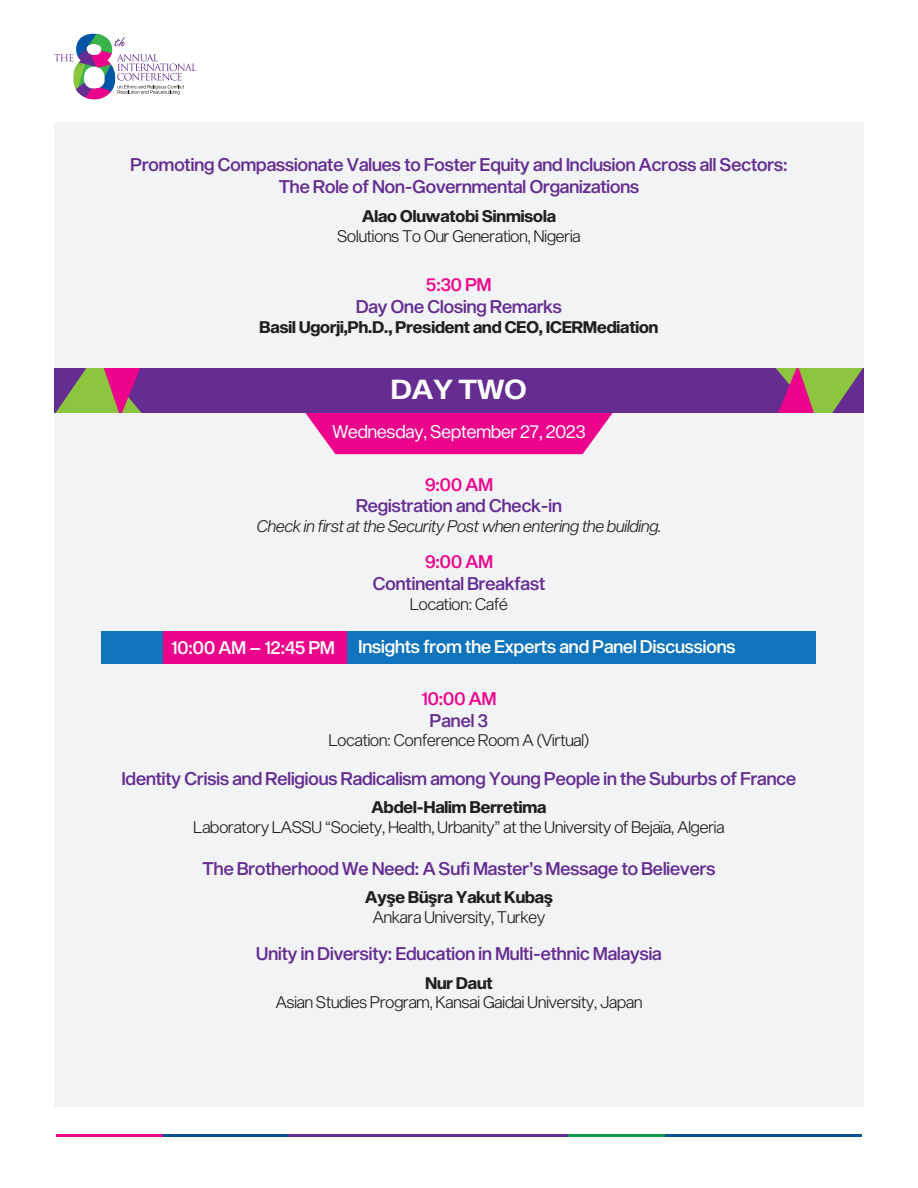
<style>
.page{position:relative;width:918px;height:1188px;background:#fff}
.page>*{position:absolute;margin:0;border:0;box-sizing:border-box;transform-origin:0 0}
.t1{font:27px "Sequel Sans Semi Bold Disp";color:#fff;scale:1.09 1}
.t2{font:18px/21.6px "Sequel Sans Medium Disp";color:#652d91;text-align:center}
.t3{font:18px "Sequel Sans Medium Disp";color:#fff}
.t4{font:18px "Sequel Sans Book Disp";color:#fff}
.t5{font:18px "Sequel Sans Medium Disp";color:#ed028c}
.t6{font:16.5px "Sequel Sans Light Disp";color:#231f20}
.t7{font:16.5px "Sequel Sans Bold Disp";color:#231f20}
.t8{font:16.5px "Sequel Sans Light Obl Disp";color:#231f20}
</style>
<div class="page">
<div style="left:54px;top:122px;width:810px;height:985px;background:#f2f3f4"></div>
<hr style="left:57px;top:1134px;width:106px;height:2px;background:#ec068c">
<hr style="left:288px;top:1134px;width:281px;height:2px;background:#652f90">
<hr style="left:569px;top:1134px;width:96px;height:2px;background:#10994a">
<hr style="left:665px;top:1134px;width:196px;height:2px;background:#075393">
<hr style="left:163px;top:1134px;width:125px;height:2px;background:#075393">
<svg style="left:54px;top:34px;width:142px;height:65px"></svg>
<svg style="left:305px;top:413px;width:308px;height:41px;background:#ed1a96"></svg>
<div style="left:54px;top:369px;width:810px;height:44px;background:#652d91"></div>
<svg style="left:776px;top:369px;width:86px;height:44px"></svg>
<div style="left:102px;top:632px;width:714px;height:32px;background:#1074bc"></div>
<div style="left:163px;top:632px;width:184px;height:32px;background:#ed028c"></div>
<svg style="left:55px;top:369px;width:87px;height:44px"></svg>
<p class="t2" style="left:131px;top:155px;width:658px">Promoting Compassionate Values to Foster Equity and Inclusion Across all Sectors:<br>The Role of Non-Governmental Organizations</p>
<p class="t7" style="left:362px;top:204px;width:195px">Alao Oluwatobi Sinmisola</p>
<p class="t6" style="left:338px;top:224px;width:244px">Solutions To Our Generation, Nigeria</p>
<p class="t5" style="left:426px;top:272px;width:67px">5:30 PM</p>
<p class="t2" style="left:356px;top:297px;width:207px">Day One Closing Remarks</p>
<p class="t7" style="left:260px;top:315px;width:400px">Basil Ugorji,Ph.D., President and CEO, ICERMediation</p>
<h1 class="t1" style="left:391px;top:371px;width:126px">DAY TWO</h1>
<p class="t4" style="left:332px;top:419px;width:255px">Wednesday, September 27, 2023</p>
<p class="t5" style="left:425px;top:472px;width:69px">9:00 AM</p>
<p class="t2" style="left:356px;top:496px;width:207px">Registration and Check-in</p>
<p class="t8" style="left:257px;top:515px;width:406px">Check in first at the Security Post when entering the building.</p>
<p class="t5" style="left:425px;top:549px;width:69px">9:00 AM</p>
<p class="t2" style="left:373px;top:573px;width:174px">Continental Breakfast</p>
<p class="t6" style="left:410px;top:592px;width:99px">Location: Café</p>
<p class="t3" style="left:171px;top:635px;width:165px">10:00 AM – 12:45 PM</p>
<p class="t3" style="left:359px;top:634px;width:379px">Insights from the Experts and Panel Discussions</p>
<p class="t5" style="left:422px;top:686px;width:76px">10:00 AM</p>
<p class="t2" style="left:430px;top:710px;width:60px">Panel 3</p>
<p class="t6" style="left:329px;top:729px;width:262px">Location: Conference Room A (Virtual)</p>
<p class="t2" style="left:122px;top:768px;width:676px">Identity Crisis and Religious Radicalism among Young People in the Suburbs of France</p>
<p class="t7" style="left:372px;top:796px;width:176px">Abdel-Halim Berretima</p>
<p class="t6" style="left:194px;top:816px;width:532px">Laboratory LASSU “Society, Health, Urbanity” at the University of Bejaïa, Algeria</p>
<p class="t2" style="left:203px;top:858px;width:514px">The Brotherhood We Need: A Sufi Master’s Message to Believers</p>
<p class="t7" style="left:365px;top:886px;width:189px">Ayşe Büşra Yakut Kubaş</p>
<p class="t6" style="left:373px;top:906px;width:174px">Ankara University, Turkey</p>
<p class="t2" style="left:256px;top:943px;width:407px">Unity in Diversity: Education in Multi-ethnic Malaysia</p>
<p class="t7" style="left:425px;top:971px;width:69px">Nur Daut</p>
<p class="t6" style="left:276px;top:991px;width:368px">Asian Studies Program, Kansai Gaidai University, Japan</p>
</div>
